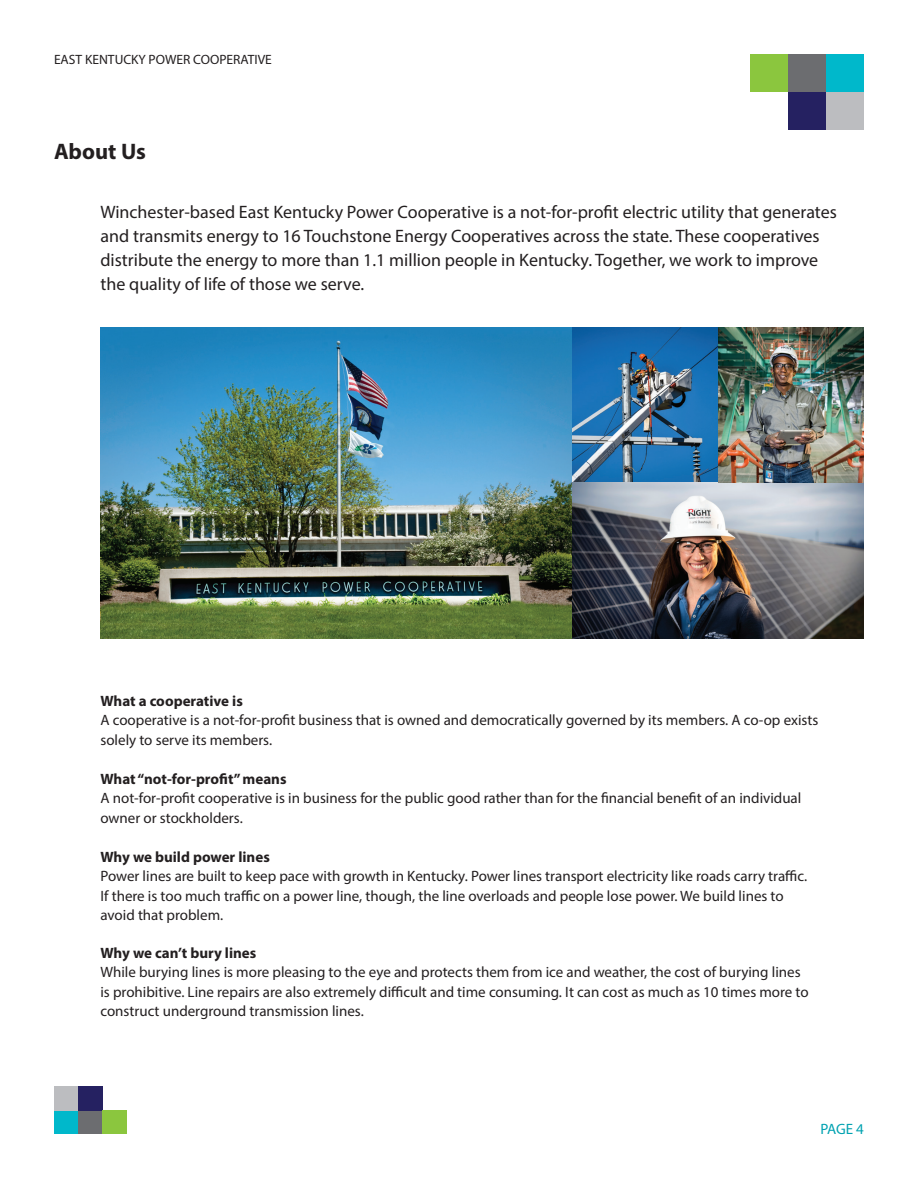
<style>
.page{position:relative;width:918px;height:1188px;background:#fff}
.page>*{position:absolute;margin:0;border:0;box-sizing:border-box;transform-origin:0 0}
.t1{font:700 22.5px "Myriad Pro";color:#231f20}
.t2{font:18px/24px "Myriad Pro";color:#231f20}
.t3{font:15px/19.5px "Myriad Pro";color:#231f20}
.t4{font:700 15px "Myriad Pro";color:#231f20}
.t5{font:15px "Myriad Pro";color:#00a2b1}
.t6{font:13.5px "Myriad Pro";color:#231f20}
</style>
<div class="page">
<div style="left:826px;top:54px;width:38px;height:38px;background:#00b8cb"></div>
<div style="left:788px;top:54px;width:38px;height:38px;background:#6c6d70"></div>
<div style="left:826px;top:92px;width:38px;height:38px;background:#bcbdc0"></div>
<div style="left:788px;top:92px;width:38px;height:38px;background:#252161"></div>
<div style="left:751px;top:54px;width:37px;height:38px;background:#8bc63e"></div>
<div style="left:54px;top:1111px;width:24px;height:23px;background:#00b8cb"></div>
<div style="left:78px;top:1111px;width:24px;height:23px;background:#6c6d70"></div>
<div style="left:54px;top:1086px;width:24px;height:25px;background:#bcbdc0"></div>
<div style="left:78px;top:1086px;width:24px;height:25px;background:#252161"></div>
<div style="left:102px;top:1111px;width:24px;height:23px;background:#8bc63e"></div>
<img style="left:100px;top:327px;width:764px;height:311px">
<p class="t6" style="left:54px;top:51px;width:219px">EAST KENTUCKY POWER COOPERATIVE</p>
<h1 class="t1" style="left:54px;top:137px;width:93px">About Us</h1>
<p class="t2" style="left:100px;top:199px;width:738px">Winchester-based East Kentucky Power Cooperative is a not-for-profit electric utility that generates and transmits energy to 16 Touchstone Energy Cooperatives across the state. These cooperatives distribute the energy to more than 1.1 million people in Kentucky. Together, we work to improve the quality of life of those we serve.</p>
<p class="t4" style="left:100px;top:691px;width:144px">What a cooperative is</p>
<p class="t3" style="left:100px;top:710px;width:720px">A cooperative is a not-for-profit business that is owned and democratically governed by its members. A co-op exists solely to serve its members.</p>
<p class="t4" style="left:100px;top:769px;width:188px">What “not-for-profit” means</p>
<p class="t3" style="left:100px;top:788px;width:702px">A not-for-profit cooperative is in business for the public good rather than for the financial benefit of an individual owner or stockholders.</p>
<p class="t4" style="left:100px;top:847px;width:171px">Why we build power lines</p>
<p class="t3" style="left:100px;top:866px;width:708px">Power lines are built to keep pace with growth in Kentucky. Power lines transport electricity like roads carry traffic.<br>If there is too much traffic on a power line, though, the line overloads and people lose power. We build lines to avoid that problem.</p>
<p class="t4" style="left:100px;top:943px;width:157px">Why we can’t bury lines</p>
<p class="t3" style="left:100px;top:962px;width:710px">While burying lines is more pleasing to the eye and protects them from ice and weather, the cost of burying lines is prohibitive. Line repairs are also extremely difficult and time consuming. It can cost as much as 10 times more to construct underground transmission lines.</p>
<p class="t5" style="left:820px;top:1120px;width:45px">PAGE 4</p>
</div>
